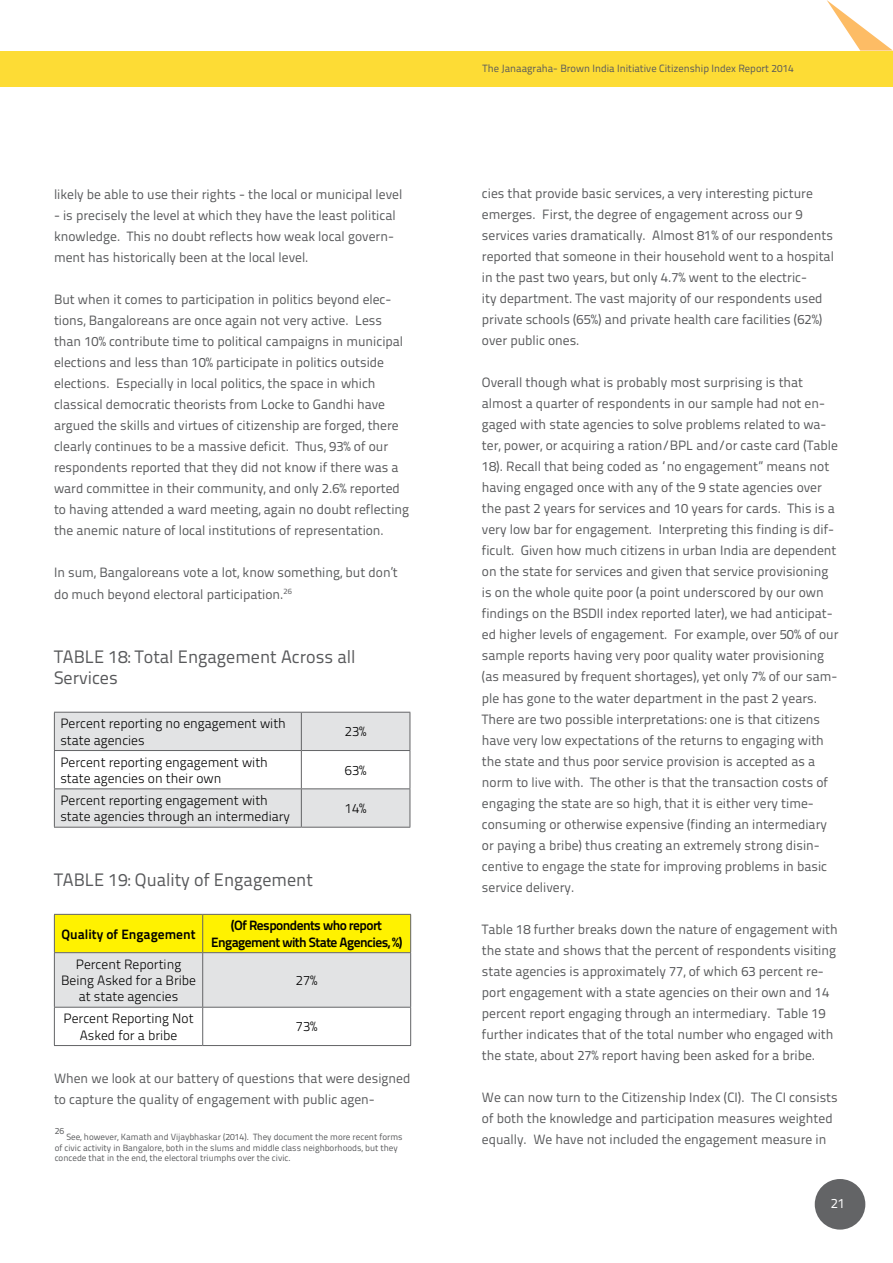
<style>
.page{position:relative;width:893px;height:1263px;background:#fff}
.page>*{position:absolute;margin:0;border:0;box-sizing:border-box;transform-origin:0 0}
.t1{font:18px/21.6px "Titillium Text 22 L";color:#58595b}
.t2{font:13.5px/21px "Titillium Text 22 L";color:#58595b}
.t3{font:300 13.5px/16.2px "Titillium Text 22 L";color:#000}
.t4{font:700 13.5px/16.2px "Titillium Text 22 L";letter-spacing:-.04em;color:#000;text-align:center}
.t5{font:700 13.5px "Titillium Text 22 L";color:#000}
.t6{font:13.5px "Titillium Text 22 L";color:#fff}
.t7{font:10.5px "Titillium Text 22 L";color:#58595b}
.t8{font:9px/10.5px "Titillium Text 22 L";color:#58595b}
</style>
<div class="page">
<div style="left:815px;top:1179px;width:50px;height:50px;background:#636466;border-radius:50%"></div>
<div style="left:0;top:51px;width:893px;height:35px;background:#fddc35"></div>
<svg style="left:827px;top:0;width:66px;height:51px"></svg>
<svg style="left:55px;top:713px;width:355px;height:114px"></svg>
<hr style="left:54px;top:751px;width:1px;height:37px;background:#636466">
<hr style="left:301px;top:751px;width:1px;height:37px;background:#636466">
<hr style="left:410px;top:751px;width:1px;height:37px;background:#636466">
<hr style="left:54px;top:712px;width:247px;height:1px;background:#636466">
<hr style="left:54px;top:712px;width:1px;height:38px;background:#636466">
<hr style="left:54px;top:750px;width:247px;height:1px;background:#636466">
<hr style="left:301px;top:712px;width:109px;height:1px;background:#636466">
<hr style="left:301px;top:712px;width:1px;height:38px;background:#636466">
<hr style="left:410px;top:712px;width:1px;height:38px;background:#636466">
<hr style="left:301px;top:750px;width:109px;height:1px;background:#636466">
<hr style="left:54px;top:788px;width:247px;height:1px;background:#636466">
<hr style="left:54px;top:789px;width:1px;height:38px;background:#636466">
<hr style="left:54px;top:827px;width:247px;height:1px;background:#636466">
<hr style="left:301px;top:788px;width:109px;height:1px;background:#636466">
<hr style="left:301px;top:789px;width:1px;height:38px;background:#636466">
<hr style="left:410px;top:789px;width:1px;height:38px;background:#636466">
<hr style="left:301px;top:827px;width:109px;height:1px;background:#636466">
<svg style="left:55px;top:915px;width:355px;height:130px"></svg>
<hr style="left:54px;top:953px;width:1px;height:54px;background:#636466">
<hr style="left:202px;top:953px;width:1px;height:54px;background:#636466">
<hr style="left:410px;top:953px;width:1px;height:54px;background:#636466">
<hr style="left:54px;top:914px;width:149px;height:1px;background:#636466">
<hr style="left:54px;top:915px;width:1px;height:37px;background:#636466">
<hr style="left:54px;top:952px;width:149px;height:1px;background:#636466">
<hr style="left:203px;top:914px;width:208px;height:1px;background:#636466">
<hr style="left:202px;top:915px;width:1px;height:37px;background:#636466">
<hr style="left:410px;top:915px;width:1px;height:37px;background:#636466">
<hr style="left:203px;top:952px;width:208px;height:1px;background:#636466">
<hr style="left:54px;top:1007px;width:149px;height:1px;background:#636466">
<hr style="left:54px;top:1007px;width:1px;height:38px;background:#636466">
<hr style="left:54px;top:1045px;width:149px;height:1px;background:#636466">
<hr style="left:203px;top:1007px;width:208px;height:1px;background:#636466">
<hr style="left:202px;top:1007px;width:1px;height:38px;background:#636466">
<hr style="left:410px;top:1007px;width:1px;height:38px;background:#636466">
<hr style="left:203px;top:1045px;width:208px;height:1px;background:#636466">
<p class="t2" style="left:54px;top:183px;width:350px">likely be able to use their rights - the local or municipal level</p>
<p class="t2" style="left:54px;top:204px;width:343px">- is precisely the level at which they have the least political knowledge. This no doubt reflects how weak local govern&shy;ment has historically been at the local level.</p>
<p class="t2" style="left:54px;top:288px;width:357px">But when it comes to participation in politics beyond elec&shy;tions, Bangaloreans are once again not very active. Less than 10% contribute time to political campaigns in municipal elections and less than 10% participate in politics outside elections. Especially in local politics, the space in which classical democratic theorists from Locke to Gandhi have argued the skills and virtues of citizenship are forged, there clearly continues to be a massive deficit. Thus, 93% of our respondents reported that they did not know if there was a ward committee in their community, and only 2.6% reported to having attended a ward meeting, again no doubt reflecting the anemic nature of local institutions of representation.</p>
<p class="t2" style="left:54px;top:561px;width:345px">In sum, Bangaloreans vote a lot, know something, but don’t do much beyond electoral participation.<sup>26</sup></p>
<h1 class="t1" style="left:54px;top:644px;width:303px">TABLE 18: Total Engagement Across all<br>Services</h1>
<p class="t3" style="left:60px;top:715px;width:227px">Percent reporting no engagement with state agencies</p>
<p class="t3" style="left:345px;top:723px;width:23px">23%</p>
<p class="t3" style="left:60px;top:753px;width:209px">Percent reporting engagement with state agencies on their own</p>
<p class="t3" style="left:345px;top:761px;width:23px">63%</p>
<p class="t3" style="left:60px;top:791px;width:231px">Percent reporting engagement with state agencies through an intermediary</p>
<p class="t3" style="left:345px;top:799px;width:23px">14%</p>
<h1 class="t1" style="left:54px;top:868px;width:260px">TABLE 19: Quality of Engagement</h1>
<p class="t5" style="left:62px;top:923px;width:135px">Quality of Engagement</p>
<p class="t4" style="left:211px;top:917px;width:193px">(Of Respondents who report<br>Engagement with State Agencies, %)</p>
<p class="t3" style="left:61px;top:955px;width:136px;text-align:center">Percent Reporting<br>Being Asked for a Bribe at state agencies</p>
<p class="t3" style="left:296px;top:971px;width:23px">27%</p>
<p class="t3" style="left:64px;top:1010px;width:132px;text-align:center">Percent Reporting Not<br>Asked for a bribe</p>
<p class="t3" style="left:296px;top:1018px;width:23px">73%</p>
<p class="t2" style="left:54px;top:1066px;width:358px">When we look at our battery of questions that were designed to capture the quality of engagement with public agen-</p>
<p class="t8" style="left:55px;top:1125px;width:11px">26</p>
<p class="t8" style="left:55px;top:1131px;width:349px;text-indent:12px">See, however, Kamath and Vijaybhaskar (2014). They document the more recent forms of civic activity in Bangalore, both in the slums and middle class neighborhoods, but they concede that in the end, the electoral triumphs over the civic.</p>
<p class="t7" style="left:483px;top:61px;width:313px">The Janaagraha- Brown India Initiative Citizenship Index Report 2014</p>
<p class="t2" style="left:482px;top:182px;width:353px">cies that provide basic services, a very interesting picture emerges. First, the degree of engagement across our 9 services varies dramatically. Almost 81% of our respondents reported that someone in their household went to a hospital in the past two years, but only 4.7% went to the electric-<br>ity department. The vast majority of our respondents used private schools (65%) and private health care facilities (62%) over public ones.</p>
<p class="t2" style="left:482px;top:371px;width:358px">Overall though what is probably most surprising is that almost a quarter of respondents in our sample had not en&shy;gaged with state agencies to solve problems related to wa&shy;ter, power, or acquiring a ration/BPL and/or caste card (Table 18). Recall that being coded as “no engagement” means not having engaged once with any of the 9 state agencies over the past 2 years for services and 10 years for cards. This is a very low bar for engagement. Interpreting this finding is dif&shy;ficult. Given how much citizens in urban India are dependent on the state for services and given that service provisioning is on the whole quite poor (a point underscored by our own findings on the BSDII index reported later), we had anticipat&shy;ed higher levels of engagement. For example, over 50% of our sample reports having very poor quality water provisioning (as measured by frequent shortages), yet only 7% of our sam&shy;ple has gone to the water department in the past 2 years.<br>There are two possible interpretations: one is that citizens have very low expectations of the returns to engaging with the state and thus poor service provision is accepted as a norm to live with. The other is that the transaction costs of engaging the state are so high, that it is either very time&shy;consuming or otherwise expensive (finding an intermediary or paying a bribe) thus creating an extremely strong disin&shy;centive to engage the state for improving problems in basic service delivery.</p>
<p class="t2" style="left:482px;top:918px;width:357px">Table 18 further breaks down the nature of engagement with the state and shows that the percent of respondents visiting state agencies is approximately 77, of which 63 percent re&shy;port engagement with a state agencies on their own and 14 percent report engaging through an intermediary. Table 19 further indicates that of the total number who engaged with the state, about 27% report having been asked for a bribe.</p>
<p class="t2" style="left:482px;top:1086px;width:357px">We can now turn to the Citizenship Index (CI). The CI consists of both the knowledge and participation measures weighted equally. We have not included the engagement measure in</p>
<p class="t6" style="left:831px;top:1193px;width:16px">21</p>
</div>
